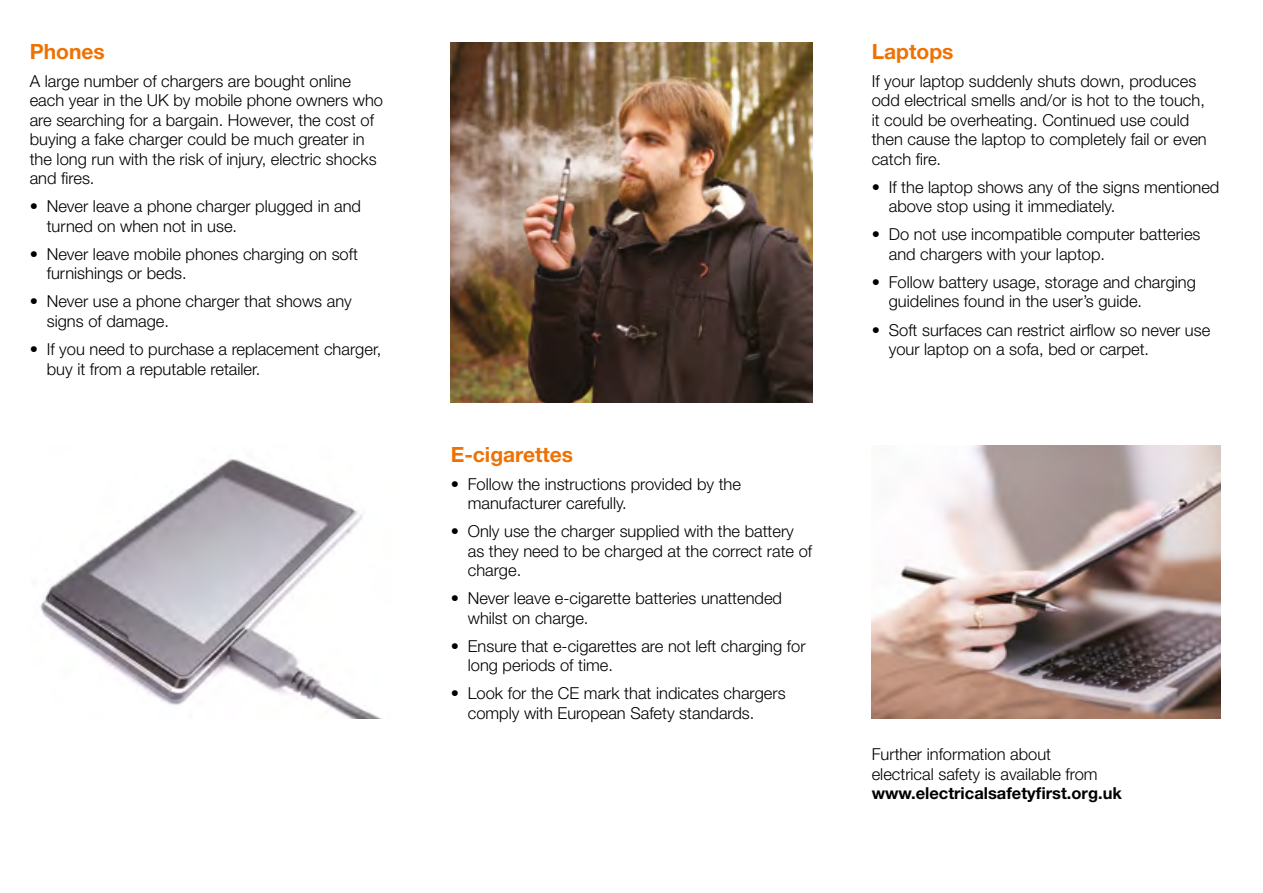
<style>
.page{position:relative;width:1263px;height:893px;background:#fff}
.page>*{position:absolute;margin:0;border:0;box-sizing:border-box;transform-origin:0 0}
.t1{font:700 21px "Helvetica Neue";color:#ee7203}
.t2{font:300 16.5px/19.5px "Helvetica Neue";color:#000}
.t3{font:700 16.5px "Helvetica Neue";color:#000}
</style>
<div class="page">
<img style="left:40px;top:459px;width:342px;height:260px">
<img style="left:451px;top:43px;width:361px;height:360px">
<img style="left:872px;top:445px;width:348px;height:274px">
<p class="t1" style="left:30px;top:38px;width:77px">Phones</p>
<p class="t2" style="left:30px;top:71px;width:355px">A large number of chargers are bought online each year in the UK by mobile phone owners who are searching for a bargain. However, the cost of buying a fake charger could be much greater in the long run with the risk of injury, electric shocks and fires.</p>
<p class="t2" style="left:47px;top:196px;width:316px;text-indent:-17px">• Never leave a phone charger plugged in and turned on when not in use.</p>
<p class="t2" style="left:47px;top:244px;width:313px;text-indent:-17px">• Never leave mobile phones charging on soft furnishings or beds.</p>
<p class="t2" style="left:47px;top:291px;width:307px;text-indent:-17px">• Never use a phone charger that shows any signs of damage.</p>
<p class="t2" style="left:47px;top:339px;width:336px;text-indent:-17px">• If you need to purchase a replacement charger, buy it from a reputable retailer.</p>
<p class="t1" style="left:451px;top:441px;width:124px">E-cigarettes</p>
<p class="t2" style="left:468px;top:474px;width:275px;text-indent:-17px">• Follow the instructions provided by the manufacturer carefully.</p>
<p class="t2" style="left:468px;top:521px;width:346px;text-indent:-17px">• Only use the charger supplied with the battery as they need to be charged at the correct rate of charge.</p>
<p class="t2" style="left:468px;top:588px;width:316px;text-indent:-17px">• Never leave e-cigarette batteries unattended whilst on charge.</p>
<p class="t2" style="left:468px;top:636px;width:339px;text-indent:-17px">• Ensure that e-cigarettes are not left charging for long periods of time.</p>
<p class="t2" style="left:468px;top:683px;width:319px;text-indent:-17px">• Look for the CE mark that indicates chargers comply with European Safety standards.</p>
<p class="t1" style="left:872px;top:38px;width:83px">Laptops</p>
<p class="t2" style="left:872px;top:71px;width:336px">If your laptop suddenly shuts down, produces odd electrical smells and/or is hot to the touch, it could be overheating. Continued use could then cause the laptop to completely fail or even catch fire.</p>
<p class="t2" style="left:889px;top:177px;width:332px;text-indent:-17px">• If the laptop shows any of the signs mentioned above stop using it immediately.</p>
<p class="t2" style="left:889px;top:224px;width:313px;text-indent:-17px">• Do not use incompatible computer batteries and chargers with your laptop.</p>
<p class="t2" style="left:889px;top:272px;width:309px;text-indent:-17px">• Follow battery usage, storage and charging guidelines found in the user’s guide.</p>
<p class="t2" style="left:889px;top:319px;width:323px;text-indent:-17px">• Soft surfaces can restrict airflow so never use your laptop on a sofa, bed or carpet.</p>
<p class="t2" style="left:872px;top:744px;width:227px">Further information about electrical safety is available from</p>
<p class="t3" style="left:872px;top:783px;width:252px">www.electricalsafetyfirst.org.uk</p>
</div>
